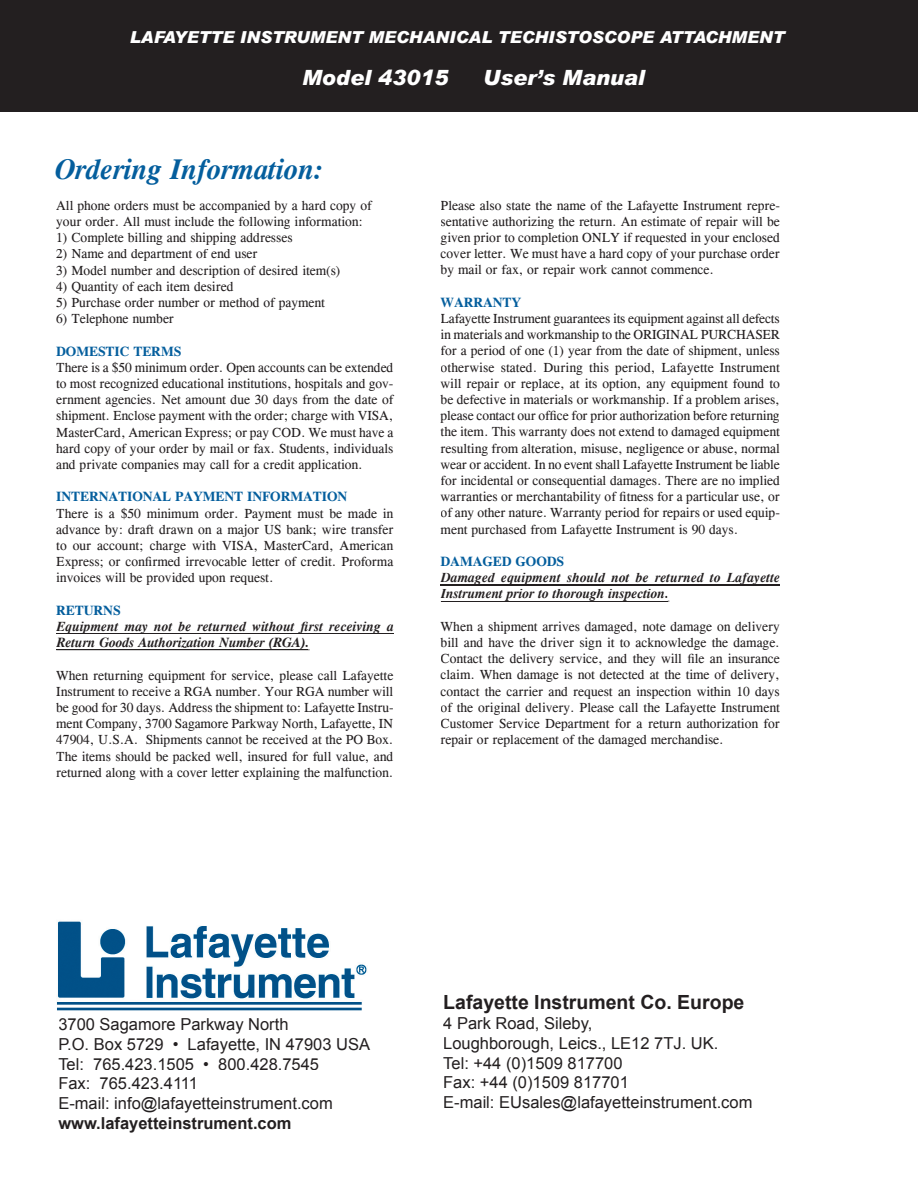
<style>
.page{position:relative;width:918px;height:1188px;background:#fff}
.page>*{position:absolute;margin:0;border:0;box-sizing:border-box;transform-origin:0 0}
.t1{font:italic 700 28.5px "CG Times";color:#045e9d}
.t2{font:italic 900 21px "Arial";color:#fff}
.t3{font:700 19.5px "Arial";color:#231f20}
.t4{font:16.5px/19.8px "Arial";color:#231f20}
.t5{font:italic 900 16.5px "Arial";color:#fff}
.t6{font:700 16.5px "Arial";color:#231f20}
.t7{font:13.5px/16.2px "CG Times";color:#231f20;text-align:justify}
.t8{font:italic 700 13.5px/16.2px "CG Times";letter-spacing:.005em;color:#231f20}
.t9{font:700 13.5px "CG Times";color:#045e9d}
</style>
<div class="page">
<div style="left:0;top:0;width:918px;height:112px;background:#231f20"></div>
<hr style="left:0;top:112px;width:918px;height:1px;background:#231f20">
<hr style="left:56px;top:634px;width:337px;height:1px;background:#231f20">
<svg style="left:56px;top:650px;width:254px;height:1px"></svg>
<hr style="left:56px;top:633px;width:337px;height:1px;background:#231f20">
<svg style="left:440px;top:584px;width:340px;height:18px"></svg>
<hr style="left:441px;top:601px;width:227px;height:1px;background:#231f20">
<img style="left:57px;top:921px;width:310px;height:90px">
<p class="t5" style="left:130px;top:27px;width:656px">LAFAYETTE INSTRUMENT MECHANICAL TECHISTOSCOPE ATTACHMENT</p>
<h2 class="t2" style="left:302px;top:65px;width:147px">Model 43015</h2>
<h2 class="t2" style="left:483px;top:65px;width:163px">User’s Manual</h2>
<h1 class="t1" style="left:54px;top:152px;width:270px">Ordering Information:</h1>
<p class="t7" style="left:56px;top:197px;width:317px">All phone orders must be accompanied by a hard copy of your order. All must include the following information:</p>
<p class="t7" style="left:56px;top:230px;width:238px">1) Complete billing and shipping addresses</p>
<p class="t7" style="left:56px;top:246px;width:203px">2) Name and department of end user</p>
<p class="t7" style="left:56px;top:262px;width:286px">3) Model number and description of desired item(s)</p>
<p class="t7" style="left:56px;top:278px;width:179px">4) Quantity of each item desired</p>
<p class="t7" style="left:56px;top:294px;width:270px">5) Purchase order number or method of payment</p>
<p class="t7" style="left:56px;top:311px;width:119px">6) Telephone number</p>
<p class="t9" style="left:56px;top:343px;width:126px">DOMESTIC TERMS</p>
<p class="t7" style="left:56px;top:359px;width:339px">There is a $50 minimum order. Open accounts can be extended to most recognized educational institutions, hospitals and gov&shy;ernment agencies. Net amount due 30 days from the date of shipment. Enclose payment with the order; charge with VISA, MasterCard, American Express; or pay COD. We must have a hard copy of your order by mail or fax. Students, individuals and private companies may call for a credit application.</p>
<p class="t9" style="left:56px;top:489px;width:292px">INTERNATIONAL PAYMENT INFORMATION</p>
<p class="t7" style="left:56px;top:505px;width:339px">There is a $50 minimum order. Payment must be made in advance by: draft drawn on a major US bank; wire transfer to our account; charge with VISA, MasterCard, American Express; or confirmed irrevocable letter of credit. Proforma invoices will be provided upon request.</p>
<p class="t9" style="left:56px;top:602px;width:66px">RETURNS</p>
<p class="t8" style="left:56px;top:618px;width:339px">Equipment may not be returned without first receiving a<br>Return Goods Authorization Number (RGA).</p>
<p class="t7" style="left:56px;top:667px;width:339px">When returning equipment for service, please call Lafayette Instrument to receive a RGA number. Your RGA number will be good for 30 days. Address the shipment to: Lafayette Instru&shy;ment Company, 3700 Sagamore Parkway North, Lafayette, IN 47904, U.S.A. Shipments cannot be received at the PO Box.<br>The items should be packed well, insured for full value, and returned along with a cover letter explaining the malfunction.</p>
<p class="t7" style="left:441px;top:197px;width:341px">Please also state the name of the Lafayette Instrument repre&shy;sentative authorizing the return. An estimate of repair will be given prior to completion ONLY if requested in your enclosed cover letter. We must have a hard copy of your purchase order by mail or fax, or repair work cannot commence.</p>
<p class="t9" style="left:441px;top:294px;width:82px">WARRANTY</p>
<p class="t7" style="left:441px;top:310px;width:341px">Lafayette Instrument guarantees its equipment against all defects in materials and workmanship to the ORIGINAL PURCHASER for a period of one (1) year from the date of shipment, unless otherwise stated. During this period, Lafayette Instrument will repair or replace, at its option, any equipment found to be defective in materials or workmanship. If a problem arises, please contact our office for prior authorization before returning the item. This warranty does not extend to damaged equipment resulting from alteration, misuse, negligence or abuse, normal wear or accident. In no event shall Lafayette Instrument be liable for incidental or consequential damages. There are no implied warranties or merchantability of fitness for a particular use, or of any other nature. Warranty period for repairs or used equip&shy;ment purchased from Lafayette Instrument is 90 days.</p>
<p class="t9" style="left:441px;top:553px;width:125px">DAMAGED GOODS</p>
<p class="t8" style="left:441px;top:569px;width:341px">Damaged equipment should not be returned to Lafayette<br>Instrument prior to thorough inspection.</p>
<p class="t7" style="left:441px;top:618px;width:341px">When a shipment arrives damaged, note damage on delivery bill and have the driver sign it to acknowledge the damage.<br>Contact the delivery service, and they will file an insurance claim. When damage is not detected at the time of delivery, contact the carrier and request an inspection within 10 days of the original delivery. Please call the Lafayette Instrument Customer Service Department for a return authorization for repair or replacement of the damaged merchandise.</p>
<p class="t4" style="left:58px;top:1014px;width:313px">3700 Sagamore Parkway North<br>P.O. Box 5729 • Lafayette, IN 47903 USA<br>Tel: 765.423.1505 • 800.428.7545<br>Fax: 765.423.4111<br>E-mail: info@lafayetteinstrument.com</p>
<p class="t6" style="left:58px;top:1112px;width:235px">www.lafayetteinstrument.com</p>
<h3 class="t3" style="left:443px;top:989px;width:303px">Lafayette Instrument Co. Europe</h3>
<p class="t4" style="left:443px;top:1013px;width:311px">4 Park Road, Sileby,<br>Loughborough, Leics., LE12 7TJ. UK.<br>Tel: +44 (0)1509 817700<br>Fax: +44 (0)1509 817701<br>E-mail: EUsales@lafayetteinstrument.com</p>
</div>
